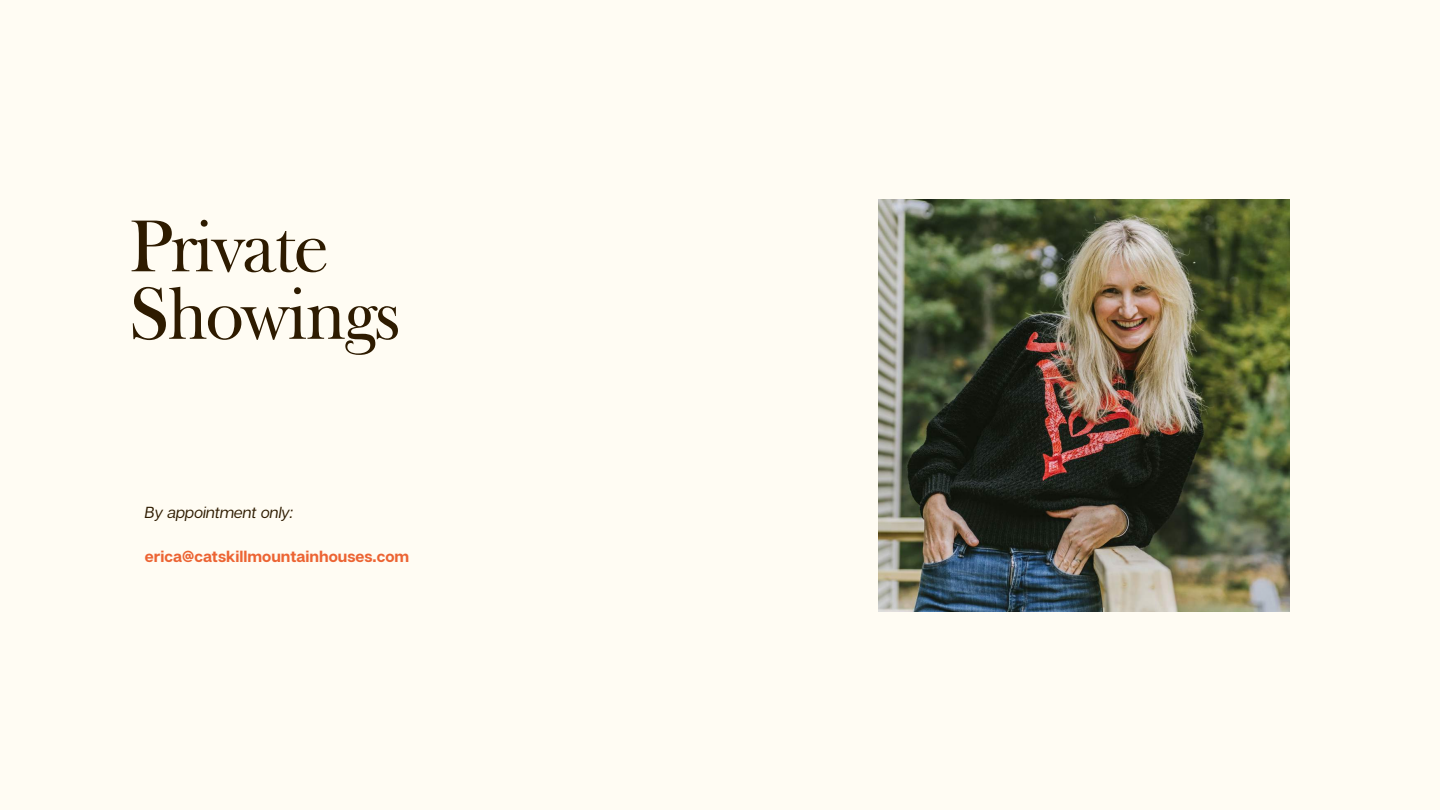
<style>
.page{position:relative;width:1440px;height:810px;background:#fffcf3}
.page>*{position:absolute;margin:0;border:0;box-sizing:border-box;transform-origin:0 0}
.t1{font:75px/67.5px "Frys Baskerville BT";letter-spacing:-.04em;color:#2e1b00}
.t2{font:700 16px "Articulat CF";color:#ec6433}
.t3{font:italic 16px "Articulat CF";color:#2e1b00}
</style>
<div class="page">
<img style="left:879px;top:199px;width:411px;height:412px">
<h1 class="t1" style="left:128px;top:210px;width:275px">Private<br>Showings</h1>
<p class="t3" style="left:145px;top:503px;width:150px">By appointment only:</p>
<p class="t2" style="left:145px;top:546px;width:266px">erica@catskillmountainhouses.com</p>
</div>
